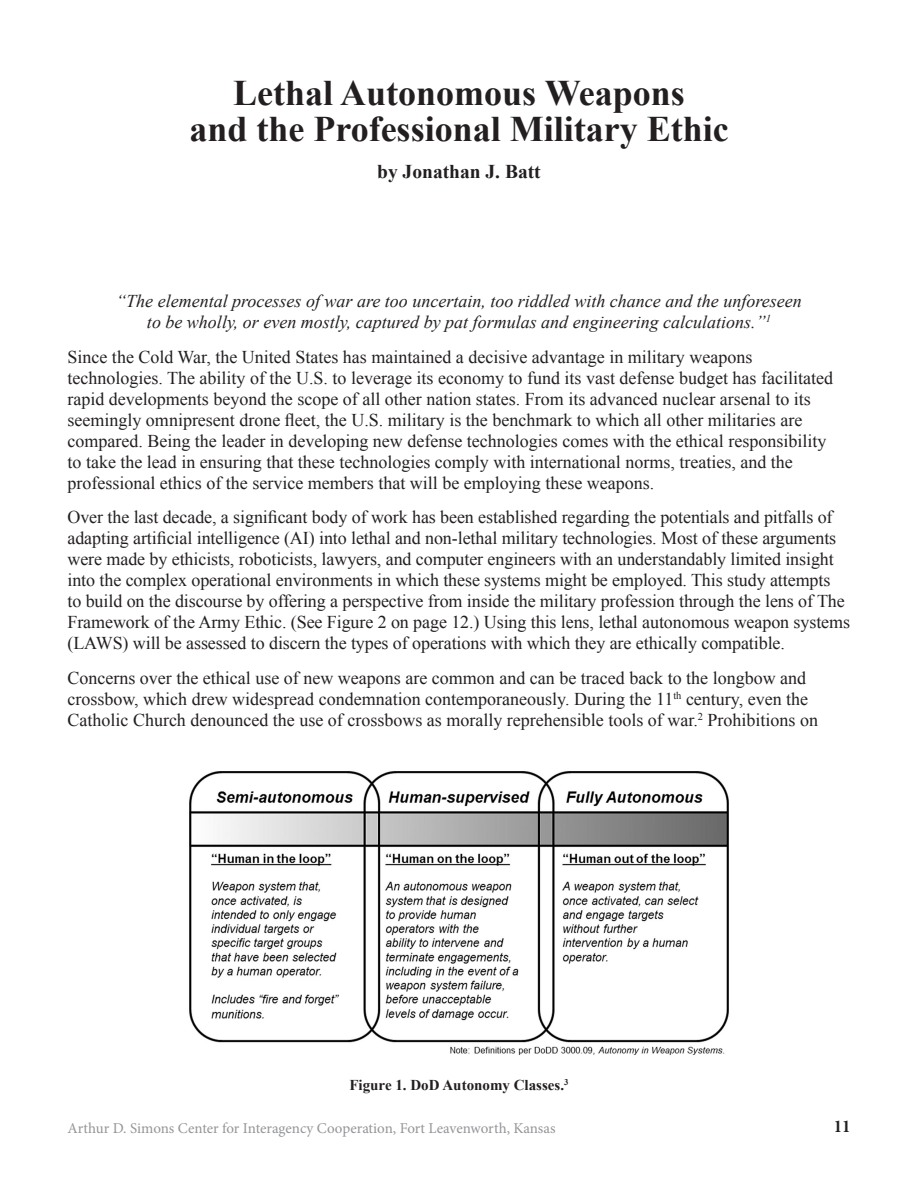
<style>
.page{position:relative;width:918px;height:1188px;background:#fff}
.page>*{position:absolute;margin:0;border:0;box-sizing:border-box;transform-origin:0 0}
.Ethics_-_Title{font:700 36px/36px "Times New Roman";color:#231f20;text-align:center}
.Ethics_-_Author_Byli{font:700 19.5px "Times New Roman";color:#231f20}
.Ethics_-_Body{font:18px/21px "Times New Roman";color:#231f20}
.Ethics_-_Body-2{font:italic 18px/21px "Times New Roman";color:#231f20;text-align:center}
.t1{font:700 condensed 18px "Minion Pro";color:#231f20}
.t2{font:15px "Minion Pro";letter-spacing:-.005em;color:#939598}
.Ethics_-_Caption{font:700 15px "Times New Roman";color:#231f20}
</style>
<div class="page">
<img style="left:189px;top:771px;width:540px;height:284px">
<p class="Ethics_-_Title" style="left:189px;top:74px;width:541px">Lethal Autonomous Weapons<br>and the Professional Military Ethic</p>
<p class="Ethics_-_Author_Byli" style="left:377px;top:158px;width:165px">by Jonathan J. Batt</p>
<p class="Ethics_-_Body-2" style="left:116px;top:290px;width:687px">“The elemental processes of war are too uncertain, too riddled with chance and the unforeseen to be wholly, or even mostly, captured by pat formulas and engineering calculations.”<sup>1</sup></p>
<p class="Ethics_-_Body" style="left:68px;top:346px;width:767px">Since the Cold War, the United States has maintained a decisive advantage in military weapons technologies. The ability of the U.S. to leverage its economy to fund its vast defense budget has facilitated rapid developments beyond the scope of all other nation states. From its advanced nuclear arsenal to its seemingly omnipresent drone fleet, the U.S. military is the benchmark to which all other militaries are compared. Being the leader in developing new defense technologies comes with the ethical responsibility to take the lead in ensuring that these technologies comply with international norms, treaties, and the professional ethics of the service members that will be employing these weapons.</p>
<p class="Ethics_-_Body" style="left:68px;top:506px;width:784px">Over the last decade, a significant body of work has been established regarding the potentials and pitfalls of adapting artificial intelligence (AI) into lethal and non-lethal military technologies. Most of these arguments were made by ethicists, roboticists, lawyers, and computer engineers with an understandably limited insight into the complex operational environments in which these systems might be employed. This study attempts<br>to build on the discourse by offering a perspective from inside the military profession through the lens of The Framework of the Army Ethic. (See Figure 2 on page 12.) Using this lens, lethal autonomous weapon systems (LAWS) will be assessed to discern the types of operations with which they are ethically compatible.</p>
<p class="Ethics_-_Body" style="left:68px;top:667px;width:752px">Concerns over the ethical use of new weapons are common and can be traced back to the longbow and crossbow, which drew widespread condemnation contemporaneously. During the 11<sup>th</sup> century, even the<br>Catholic Church denounced the use of crossbows as morally reprehensible tools of war.<sup>2</sup> Prohibitions on</p>
<p class="Ethics_-_Caption" style="left:349px;top:1075px;width:221px">Figure 1. DoD Autonomy Classes.<sup>3</sup></p>
<p class="t2" style="left:68px;top:1118px;width:490px">Arthur D. Simons Center for Interagency Cooperation, Fort Leavenworth, Kansas</p>
<p class="t1" style="left:834px;top:1114px;width:18px">11</p>
</div>
